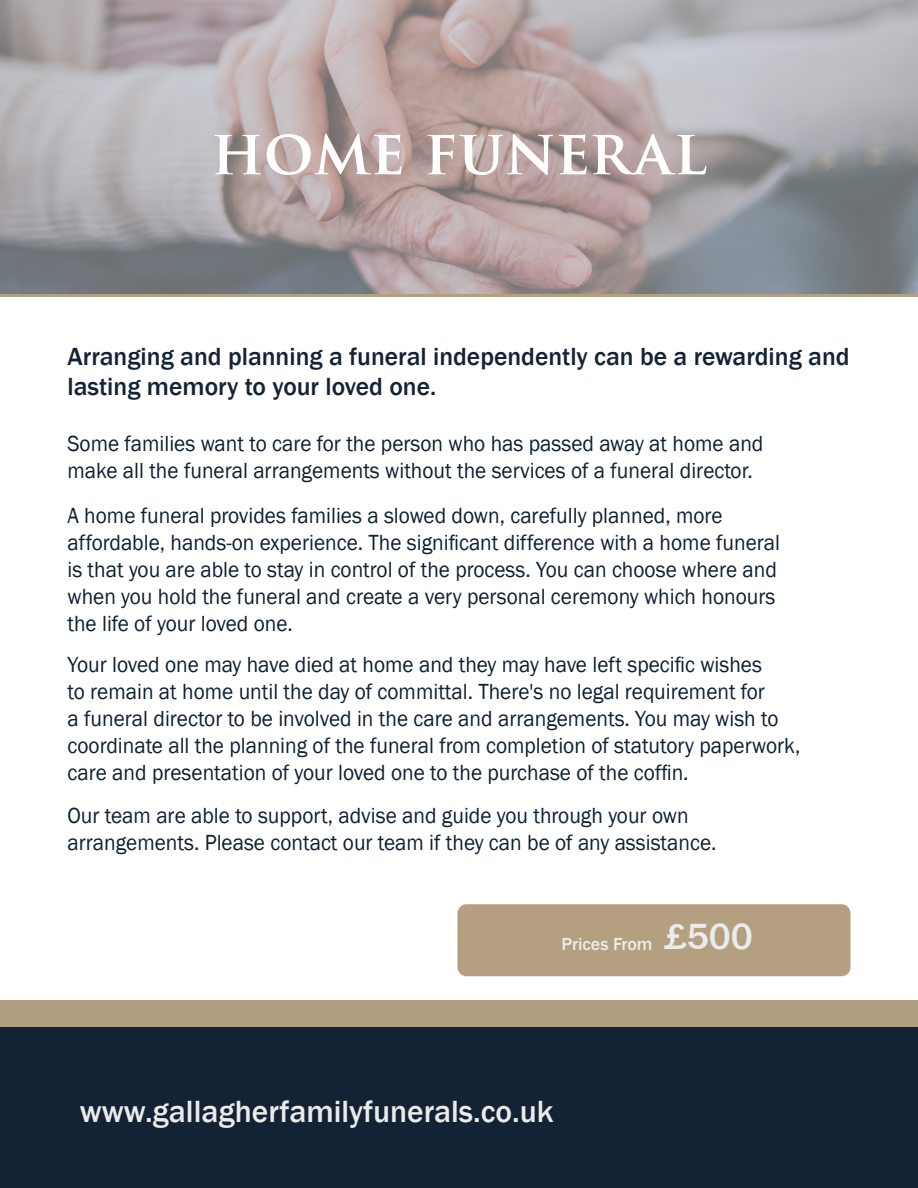
<style>
.page{position:relative;width:918px;height:1188px;background:#fff}
.page>*{position:absolute;margin:0;border:0;box-sizing:border-box;transform-origin:0 0}
.t1{font:600 61.5px "Trajan Pro 3";color:#fff}
.t2{font:500 37.5px "Franklin Gothic";color:#ebebea}
.t3{font:500 31.5px "Franklin Gothic";color:#ebebea}
.t4{font:500 25.5px/30.6px "Franklin Gothic";color:#142235}
.t5{font:22.5px/27px "Franklin Gothic";color:#0e1f33;scale:.95 1}
.t6{font:500 18px "Franklin Gothic";color:#ebebea}
</style>
<div class="page">
<div style="left:458px;top:904px;width:392px;height:72px;background:#b49f81;border-radius:9px"></div>
<svg style="left:0;top:0;width:918px;height:294px;background:#aaa2a4"></svg>
<hr style="left:0;top:294px;width:918px;height:3px;background:#b49f81">
<div style="left:0;top:1016px;width:918px;height:172px;background:#142235"></div>
<div style="left:0;top:1001px;width:918px;height:26px;background:#b19e80"></div>
<p class="t1" style="left:211px;top:107px;width:498px">HOME FUNERAL</p>
<p class="t4" style="left:68px;top:341px;width:784px">Arranging and planning a funeral independently can be a rewarding and lasting memory to your loved one.</p>
<p class="t5" style="left:68px;top:431px;width:734px">Some families want to care for the person who has passed away at home and make all the funeral arrangements without the services of a funeral director.</p>
<p class="t5" style="left:68px;top:503px;width:752px">A home funeral provides families a slowed down, carefully planned, more affordable, hands-on experience. The significant difference with a home funeral is that you are able to stay in control of the process. You can choose where and when you hold the funeral and create a very personal ceremony which honours the life of your loved one.</p>
<p class="t5" style="left:68px;top:651px;width:773px">Your loved one may have died at home and they may have left specific wishes<br>to remain at home until the day of committal. There's no legal requirement for<br>a funeral director to be involved in the care and arrangements. You may wish to coordinate all the planning of the funeral from completion of statutory paperwork, care and presentation of your loved one to the purchase of the coffin.</p>
<p class="t5" style="left:68px;top:802px;width:685px">Our team are able to support, advise and guide you through your own arrangements. Please contact our team if they can be of any assistance.</p>
<p class="t6" style="left:561px;top:933px;width:93px">Prices From</p>
<p class="t2" style="left:665px;top:914px;width:89px">£500</p>
<p class="t3" style="left:80px;top:1092px;width:475px">www.gallagherfamilyfunerals.co.uk</p>
</div>
